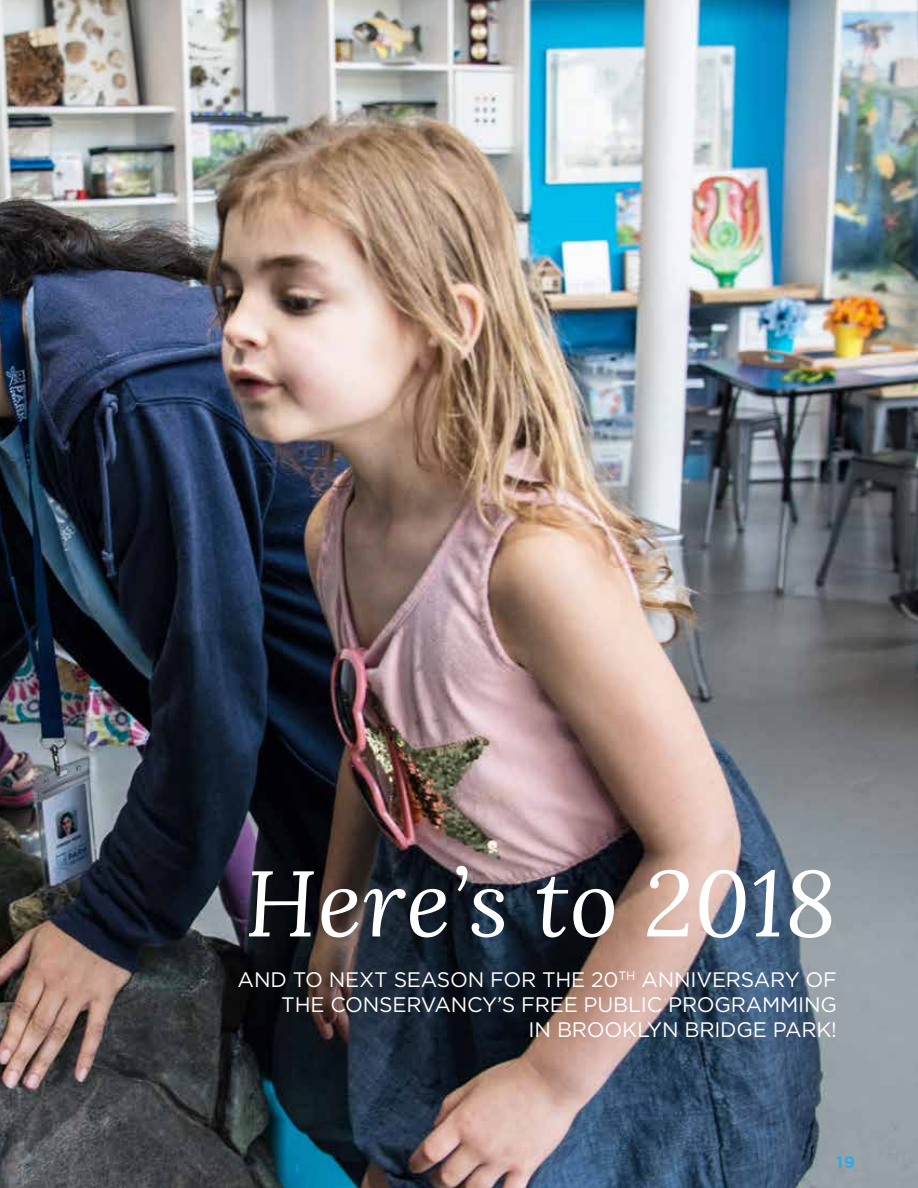
<style>
.page{position:relative;width:918px;height:1188px;background:#fff}
.page>*{position:absolute;margin:0;border:0;box-sizing:border-box;transform-origin:0 0}
.t1{font:italic 93px "Lora";letter-spacing:.01em;color:#fff}
.t2{font:21px/25.2px "Gotham";letter-spacing:-.01em;color:#fff;text-align:right}
.t3{font:700 16.5px "Gotham";color:#2cace3}
</style>
<div class="page">
<img style="left:0;top:0;width:918px;height:1188px">
<h1 class="t1" style="left:245px;top:866px;width:593px">Here’s to 2018</h1>
<p class="t2" style="left:237px;top:968px;width:601px">AND TO NEXT SEASON FOR THE 20<sup>TH</sup> ANNIVERSARY OF<br>THE CONSERVANCY’S FREE PUBLIC PROGRAMMING<br>IN BROOKLYN BRIDGE PARK!</p>
<p class="t3" style="left:836px;top:1155px;width:21px">19</p>
</div>
